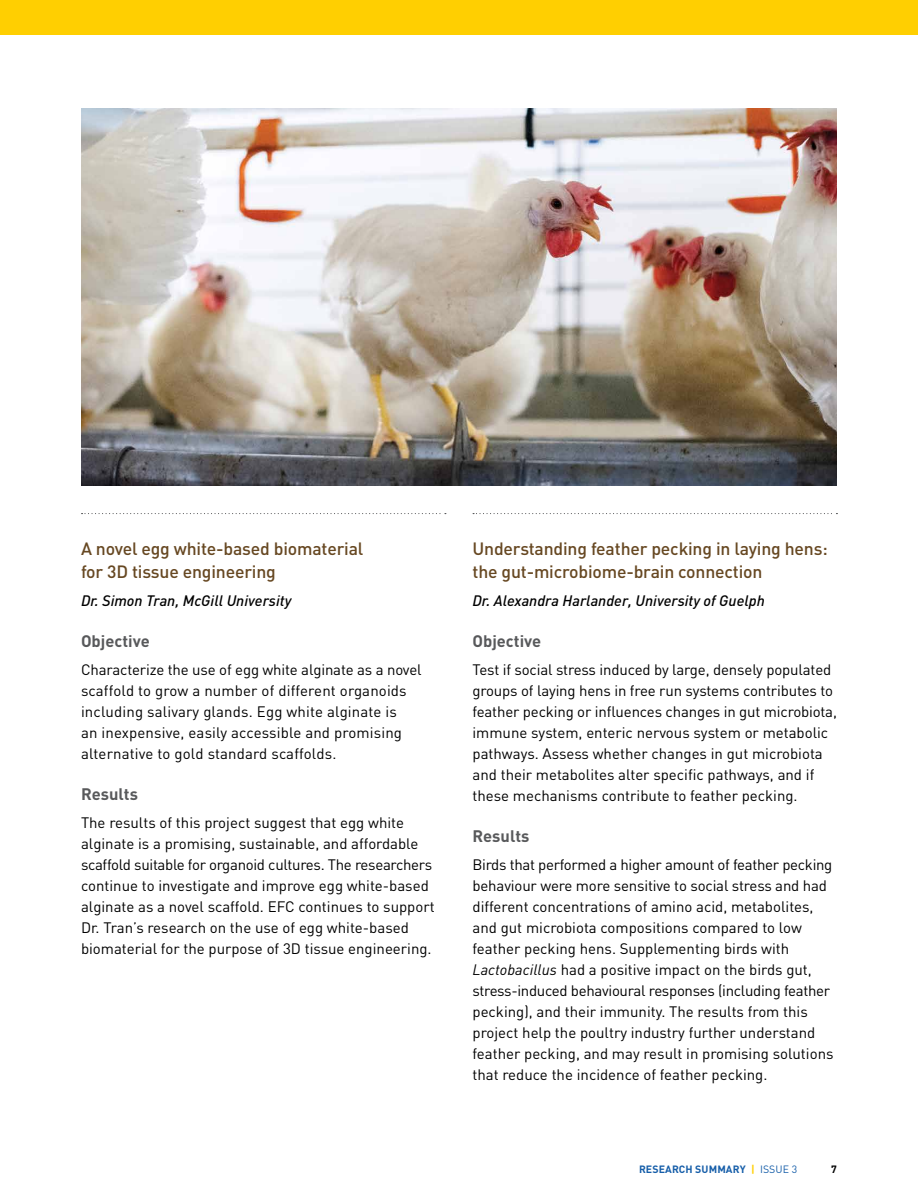
<style>
.page{position:relative;width:918px;height:1188px;background:#fff}
.page>*{position:absolute;margin:0;border:0;box-sizing:border-box;transform-origin:0 0}
.t1{font:500 17.7px/23.5px "DIN Pro";letter-spacing:-.01em;color:#674822}
.t2{font:700 16.5px "DIN Pro";color:#58595b}
.t3{font:15px/21px "DIN Pro";color:#000}
.t4{font:italic 500 15px "DIN";color:#000}
.t5{font:700 10.5px "DIN Pro";letter-spacing:.01em;color:#165ea9}
.t6{font:700 10.5px "DIN Pro";color:#000}
.s1{font-family:"DIN";font-style:italic}
.s2{color:#ffcf01}
.s3{font-weight:400}
</style>
<div class="page">
<div style="left:0;top:0;width:918px;height:35px;background:#ffcf01"></div>
<svg style="left:82px;top:513px;width:364px;height:1px"></svg>
<svg style="left:473px;top:513px;width:364px;height:1px"></svg>
<img style="left:81px;top:108px;width:756px;height:378px">
<p class="t1" style="left:81px;top:536px;width:284px">A novel egg white-based biomaterial for 3D tissue engineering</p>
<p class="t4" style="left:81px;top:591px;width:212px">Dr. Simon Tran, McGill University</p>
<p class="t2" style="left:81px;top:630px;width:70px">Objective</p>
<p class="t3" style="left:81px;top:658px;width:342px">Characterize the use of egg white alginate as a novel scaffold to grow a number of different organoids including salivary glands. Egg white alginate is<br>an inexpensive, easily accessible and promising alternative to gold standard scaffolds.</p>
<p class="t2" style="left:81px;top:783px;width:58px">Results</p>
<p class="t3" style="left:81px;top:811px;width:355px">The results of this project suggest that egg white alginate is a promising, sustainable, and affordable scaffold suitable for organoid cultures. The researchers continue to investigate and improve egg white-based alginate as a novel scaffold. EFC continues to support Dr. Tran’s research on the use of egg white-based biomaterial for the purpose of 3D tissue engineering.</p>
<p class="t1" style="left:472px;top:536px;width:357px">Understanding feather pecking in laying hens: the gut-microbiome-brain connection</p>
<p class="t4" style="left:472px;top:591px;width:294px">Dr. Alexandra Harlander, University of Guelph</p>
<p class="t2" style="left:472px;top:630px;width:70px">Objective</p>
<p class="t3" style="left:472px;top:658px;width:366px">Test if social stress induced by large, densely populated groups of laying hens in free run systems contributes to feather pecking or influences changes in gut microbiota, immune system, enteric nervous system or metabolic pathways. Assess whether changes in gut microbiota and their metabolites alter specific pathways, and if these mechanisms contribute to feather pecking.</p>
<p class="t2" style="left:472px;top:825px;width:58px">Results</p>
<p class="t3" style="left:472px;top:853px;width:363px">Birds that performed a higher amount of feather pecking behaviour were more sensitive to social stress and had different concentrations of amino acid, metabolites, and gut microbiota compositions compared to low feather pecking hens. Supplementing birds with <span class="s1">Lactobacillus</span> had a positive impact on the birds gut, stress-induced behavioural responses (including feather pecking), and their immunity. The results from this project help the poultry industry further understand feather pecking, and may result in promising solutions that reduce the incidence of feather pecking.</p>
<p class="t5" style="left:639px;top:1162px;width:160px">RESEARCH SUMMARY <span class="s2">|</span> <span class="s3">ISSUE 3</span></p>
<p class="t6" style="left:831px;top:1162px;width:7px">7</p>
</div>
